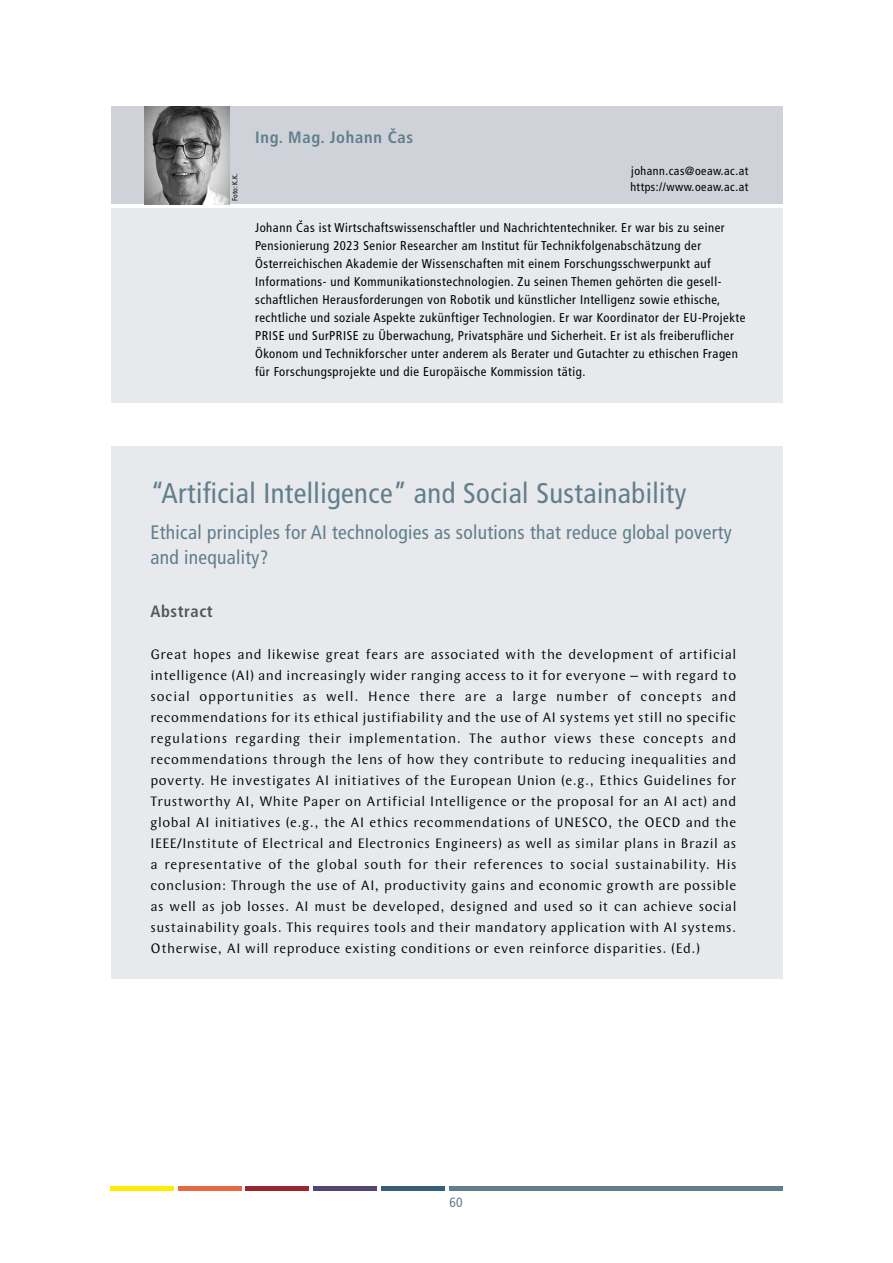
<style>
.page{position:relative;width:893px;height:1263px;background:#fff}
.page>*{position:absolute;margin:0;border:0;box-sizing:border-box;transform-origin:0 0}
.t1{font:condensed 28.5px "Frutiger LT Std";letter-spacing:.015em;color:#607e8c}
.t2{font:condensed 19.5px/25.5px "Frutiger LT Std";letter-spacing:.015em;color:#607e8c}
.t3{font:700 condensed 16.5px "Frutiger LT Std";letter-spacing:.045em;color:#607e8c}
.t4{font:700 condensed 16.5px "Frutiger LT Std";letter-spacing:.035em;color:#565656}
.t5{font:14.25px/21px "Wunderlich OT";letter-spacing:.035em;color:#000;text-align:justify}
.t6{font:condensed 13.5px "Frutiger LT Std";color:#607e8c}
.CV{font:condensed 12.75px/18px "Frutiger LT Std";letter-spacing:.04em;color:#000}
.CV_Kontakt{font:condensed 12px "Frutiger LT Std";letter-spacing:.04em;color:#000}
.t7{font:condensed 7.5px "Frutiger LT Std";color:#000}
</style>
<div class="page">
<div style="left:111px;top:1186px;width:63px;height:5px;background:#ffed00"></div>
<div style="left:178px;top:1186px;width:64px;height:5px;background:#e7693d"></div>
<div style="left:246px;top:1186px;width:63px;height:5px;background:#9c2531"></div>
<div style="left:313px;top:1186px;width:64px;height:5px;background:#534574"></div>
<div style="left:381px;top:1186px;width:63px;height:5px;background:#355d7c"></div>
<div style="left:449px;top:1186px;width:333px;height:5px;background:#607e8c"></div>
<div style="left:111px;top:446px;width:671px;height:533px;background:#e7e9ec"></div>
<div style="left:111px;top:106px;width:671px;height:98px;background:#cfd3d9"></div>
<div style="left:111px;top:208px;width:671px;height:195px;background:#e7e9ec"></div>
<img style="left:144px;top:106px;width:85px;height:98px">
<p class="t7" style="left:230px;top:201px;width:29px;rotate:-90deg">Foto: K.K.</p>
<p class="t3" style="left:255px;top:128px;width:160px">Ing. Mag. Johann Cas</p>
<p class="CV_Kontakt" style="left:631px;top:164px;width:119px">johann.cas@oeaw.ac.at</p>
<p class="CV_Kontakt" style="left:630px;top:180px;width:120px">https://www.oeaw.ac.at</p>
<p class="CV" style="left:255px;top:218px;width:492px">Johann Cas ist Wirtschaftswissenschaftler und Nachrichtentechniker. Er war bis zu seiner Pensionierung 2023 Senior Researcher am Institut für Technikfolgenabschätzung der Österreichischen Akademie der Wissenschaften mit einem Forschungsschwerpunkt auf Informations- und Kommunikationstechnologien. Zu seinen Themen gehörten die gesell&shy;schaftlichen Herausforderungen von Robotik und künstlicher Intelligenz sowie ethische, rechtliche und soziale Aspekte zukünftiger Technologien. Er war Koordinator der EU-Projekte PRISE und SurPRISE zu Überwachung, Privatsphäre und Sicherheit. Er ist als freiberuflicher Ökonom und Technikforscher unter anderem als Berater und Gutachter zu ethischen Fragen für Forschungsprojekte und die Europäische Kommission tätig.</p>
<h1 class="t1" style="left:151px;top:476px;width:537px">“Artificial Intelligence” and Social Sustainability</h1>
<h2 class="t2" style="left:151px;top:519px;width:583px">Ethical principles for AI technologies as solutions that reduce global poverty and inequality?</h2>
<p class="t4" style="left:151px;top:601px;width:64px">Abstract</p>
<p class="t5" style="left:151px;top:644px;width:588px">Great hopes and likewise great fears are associated with the development of artificial intelligence (AI) and increasingly wider ranging access to it for everyone – with regard to social opportunities as well. Hence there are a large number of concepts and recommendations for its ethical justifiability and the use of AI systems yet still no specific regulations regarding their implementation. The author views these concepts and recommendations through the lens of how they contribute to reducing inequalities and poverty. He investigates AI initiatives of the European Union (e.g., Ethics Guidelines for Trustworthy AI, White Paper on Artificial Intelligence or the proposal for an AI act) and global AI initiatives (e.g., the AI ethics recommendations of UNESCO, the OECD and the IEEE/Institute of Electrical and Electronics Engineers) as well as similar plans in Brazil as a representative of the global south for their references to social sustainability. His conclusion: Through the use of AI, productivity gains and economic growth are possible as well as job losses. AI must be developed, designed and used so it can achieve social sustainability goals. This requires tools and their mandatory application with AI systems.<br>Otherwise, AI will reproduce existing conditions or even reinforce disparities. (Ed.)</p>
<p class="t6" style="left:449px;top:1195px;width:15px">60</p>
</div>
